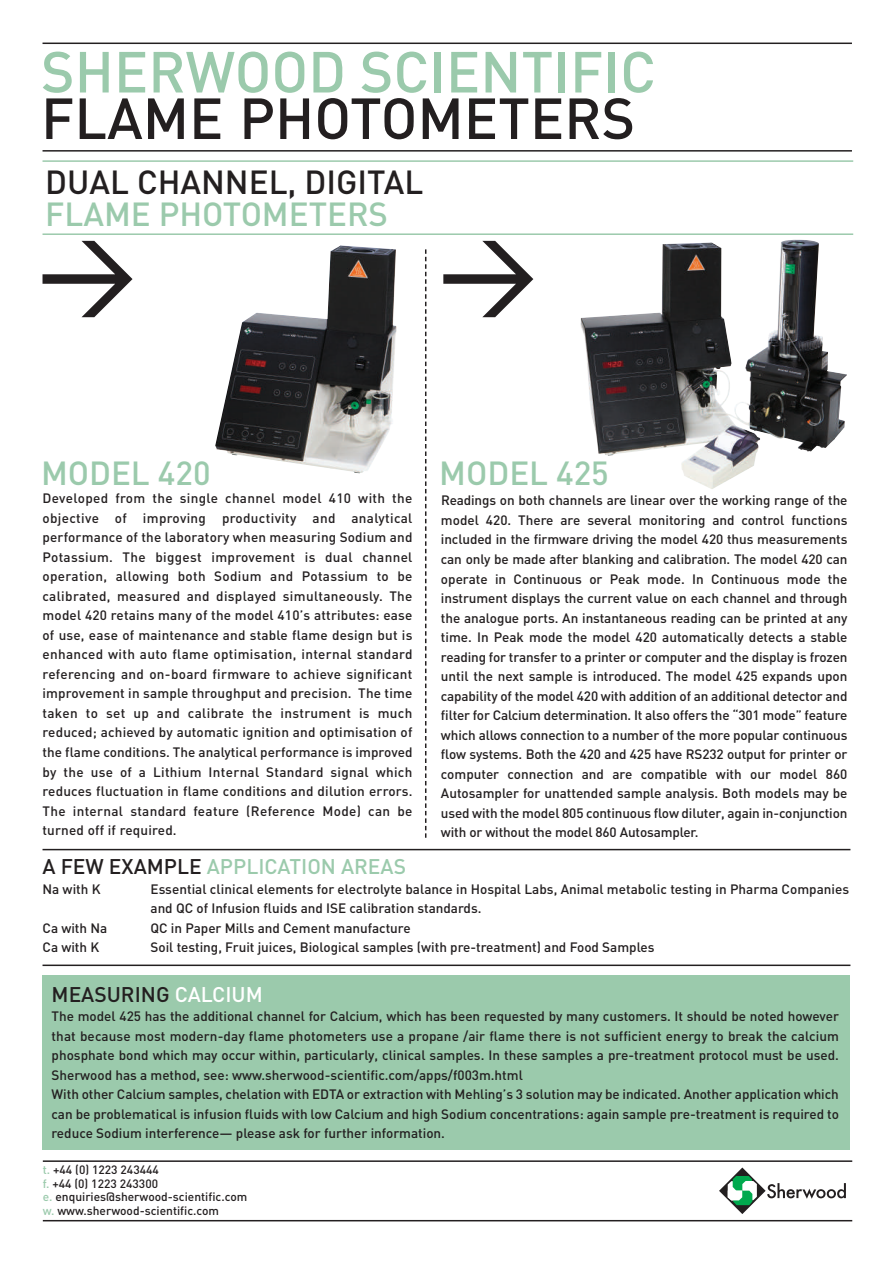
<style>
.page{position:relative;width:893px;height:1263px;background:#fff}
.page>*{position:absolute;margin:0;border:0;box-sizing:border-box;transform-origin:0 0}
.t1{font:500 57px "DIN";color:#9bcaac}
.t2{font:500 57px "DIN";color:#231f20}
.t3{font:500 33px "DIN";color:#9bcaac}
.t4{font:500 33px "DIN";color:#231f20}
.t5{font:500 21px "DIN";color:#9bcaac}
.t6{font:500 21px "DIN";color:#231f20}
.t7{font:500 13.5px/19.5px "DIN";color:#231f20}
.t8{font:500 12px/13.5px "DIN";color:#231f20}
.s1{color:#231f20}
.s2{color:#fff}
.s3{color:#9bcaac}
</style>
<div class="page">
<hr style="left:43px;top:150px;width:809px;height:2px;background:#231f20">
<hr style="left:43px;top:43px;width:809px;height:1px;background:#231f20">
<hr style="left:43px;top:160px;width:810px;height:2px;background:#9bcaac">
<hr style="left:43px;top:233px;width:810px;height:2px;background:#9bcaac">
<div style="left:43px;top:976px;width:807px;height:174px;background:#9bcaac"></div>
<hr style="left:43px;top:1220px;width:809px;height:1px;background:#231f20">
<hr style="left:43px;top:1160px;width:809px;height:2px;background:#231f20">
<svg style="left:719px;top:1167px;width:127px;height:47px"></svg>
<svg style="left:425px;top:249px;width:1px;height:589px"></svg>
<hr style="left:43px;top:964px;width:807px;height:2px;background:#231f20">
<hr style="left:43px;top:849px;width:807px;height:1px;background:#231f20">
<img style="left:215px;top:245px;width:182px;height:228px">
<img style="left:580px;top:239px;width:267px;height:250px">
<svg style="left:43px;top:241px;width:90px;height:76px"></svg>
<svg style="left:443px;top:241px;width:90px;height:76px"></svg>
<h1 class="t1" style="left:41px;top:39px;width:616px">SHERWOOD SCIENTIFIC</h1>
<h1 class="t2" style="left:41px;top:86px;width:596px">FLAME PHOTOMETERS</h1>
<h2 class="t4" style="left:45px;top:163px;width:380px">DUAL CHANNEL, DIGITAL</h2>
<h2 class="t3" style="left:45px;top:195px;width:344px">FLAME PHOTOMETERS</h2>
<h2 class="t3" style="left:41px;top:454px;width:171px">MODEL 420</h2>
<h2 class="t3" style="left:439px;top:454px;width:171px">MODEL 425</h2>
<p class="t7" style="left:43px;top:489px;width:371px;text-align:justify">Developed from the single channel model 410 with the objective of improving productivity and analytical performance of the laboratory when measuring Sodium and Potassium. The biggest improvement is dual channel operation, allowing both Sodium and Potassium to be calibrated, measured and displayed simultaneously. The model 420 retains many of the model 410’s attributes: ease of use, ease of maintenance and stable flame design but is enhanced with auto flame optimisation, internal standard referencing and on-board firmware to achieve significant improvement in sample throughput and precision. The time taken to set up and calibrate the instrument is much reduced; achieved by automatic ignition and optimisation of the flame conditions. The analytical performance is improved by the use of a Lithium Internal Standard signal which reduces fluctuation in flame conditions and dilution errors.<br>The internal standard feature (Reference Mode) can be turned off if required.</p>
<p class="t7" style="left:441px;top:491px;width:408px;text-align:justify">Readings on both channels are linear over the working range of the model 420. There are several monitoring and control functions included in the firmware driving the model 420 thus measurements can only be made after blanking and calibration. The model 420 can operate in Continuous or Peak mode. In Continuous mode the instrument displays the current value on each channel and through the analogue ports. An instantaneous reading can be printed at any time. In Peak mode the model 420 automatically detects a stable reading for transfer to a printer or computer and the display is frozen until the next sample is introduced. The model 425 expands upon capability of the model 420 with addition of an additional detector and filter for Calcium determination. It also offers the “301 mode” feature which allows connection to a number of the more popular continuous flow systems. Both the 420 and 425 have RS232 output for printer or computer connection and are compatible with our model 860<br>Autosampler for unattended sample analysis. Both models may be used with the model 805 continuous flow diluter, again in-conjunction with or without the model 860 Autosampler.</p>
<h3 class="t5" style="left:43px;top:855px;width:365px"><span class="s1">A FEW EXAMPLE</span> APPLICATION AREAS</h3>
<p class="t7" style="left:43px;top:879px;width:60px">Na with K</p>
<p class="t7" style="left:151px;top:879px;width:700px">Essential clinical elements for electrolyte balance in Hospital Labs, Animal metabolic testing in Pharma Companies and QC of Infusion fluids and ISE calibration standards.</p>
<p class="t7" style="left:43px;top:918px;width:66px">Ca with Na</p>
<p class="t7" style="left:151px;top:918px;width:262px">QC in Paper Mills and Cement manufacture</p>
<p class="t7" style="left:43px;top:938px;width:58px">Ca with K</p>
<p class="t7" style="left:151px;top:938px;width:505px">Soil testing, Fruit juices, Biological samples (with pre-treatment) and Food Samples</p>
<h3 class="t6" style="left:52px;top:982px;width:213px">MEASURING <span class="s2">CALCIUM</span></h3>
<p class="t7" style="left:51px;top:1007px;width:789px">The model 425 has the additional channel for Calcium, which has been requested by many customers. It should be noted however that because most modern-day flame photometers use a propane /air flame there is not sufficient energy to break the calcium phosphate bond which may occur within, particularly, clinical samples. In these samples a pre-treatment protocol must be used.<br>Sherwood has a method, see: www.sherwood-scientific.com/apps/f003m.html<br>With other Calcium samples, chelation with EDTA or extraction with Mehling’s 3 solution may be indicated. Another application which can be problematical is infusion fluids with low Calcium and high Sodium concentrations: again sample pre-treatment is required to reduce Sodium interference— please ask for further information.</p>
<p class="t8" style="left:43px;top:1163px;width:206px"><span class="s3">t.</span> +44 (0) 1223 243444<br><span class="s3">f.</span> +44 (0) 1223 243300<br><span class="s3">e.</span> enquiries@sherwood-scientific.com <span class="s3">w.</span> www.sherwood-scientific.com</p>
</div>
